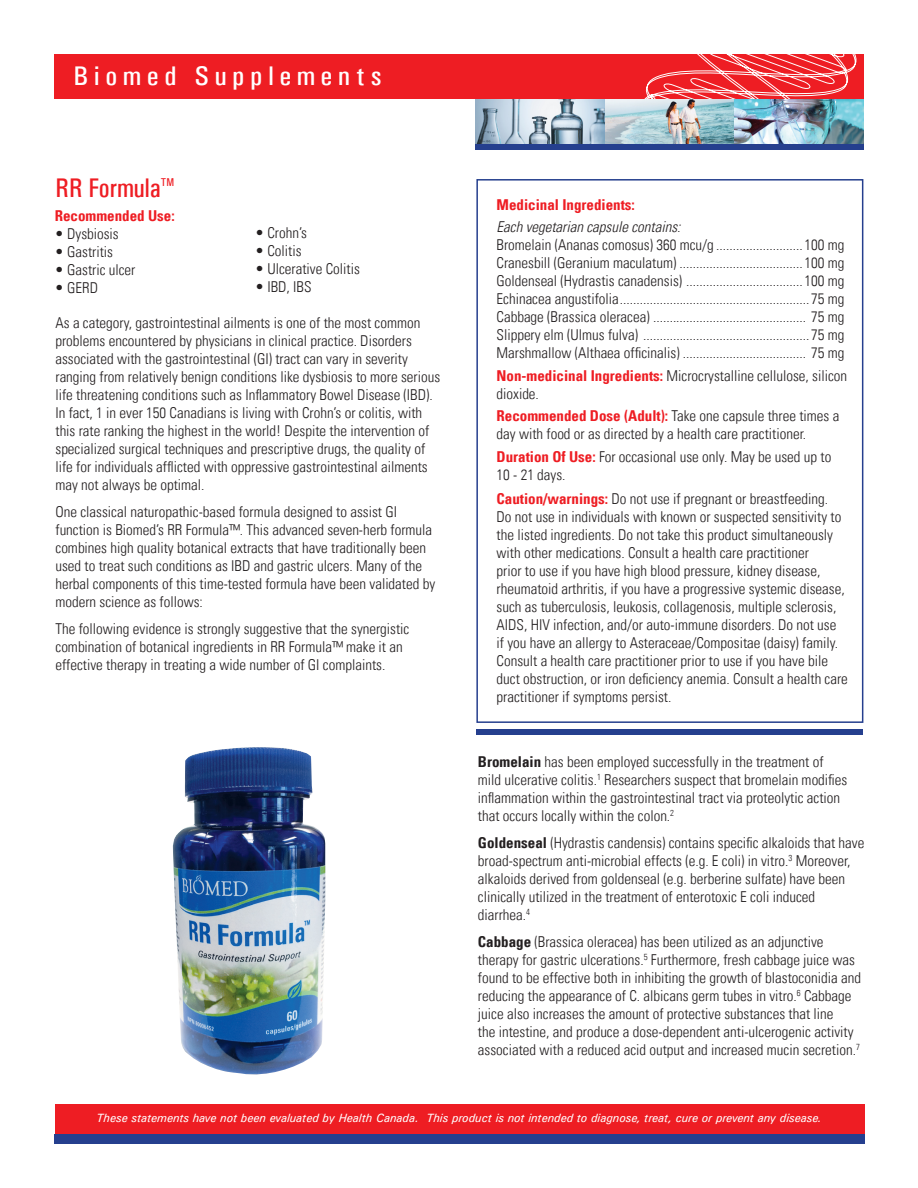
<style>
.page{position:relative;width:918px;height:1188px;background:#fff}
.page>*{position:absolute;margin:0;border:0;box-sizing:border-box;transform-origin:0 0}
.t1{font:27px "Univers Condensed";letter-spacing:.2em;color:#fff;scale:1.09 1}
.t2{font:27px "Univers Condensed";color:#ee1d23}
.t3{font:300 condensed 15px/18px "Univers LT";color:#231f20}
.t4{font:700 condensed 15px "Univers LT";color:#ee1d23}
.t5{font:italic 300 condensed 15px "Univers LT";color:#231f20}
.t6{font:italic 12px "Univers";color:#fff;scale:.94 1}
.t7{font:11.4px "Univers Condensed";color:#ee1d23}
.s1{font-weight:700;color:#ee1d23}
.s2{font-weight:700}
</style>
<div class="page">
<div style="left:54px;top:54px;width:810px;height:45px;background:#ee1d23"></div>
<svg style="left:644px;top:54px;width:220px;height:552px"></svg>
<div style="left:55px;top:1104px;width:810px;height:30px;background:#ee1d23"></div>
<div style="left:54px;top:1134px;width:811px;height:9px;background:#253f8e"></div>
<img style="left:476px;top:99px;width:388px;height:46px">
<img style="left:605px;top:99px;width:130px;height:46px">
<div style="left:476px;top:145px;width:388px;height:5px;background:#253f8e"></div>
<div style="left:476px;top:179px;width:387px;height:544px;border:2px solid #253f8e"></div>
<div style="left:476px;top:730px;width:387px;height:5px;background:#253f8e"></div>
<img style="left:173px;top:747px;width:153px;height:327px">
<p class="t1" style="left:74px;top:60px;width:284px">Biomed Supplements</p>
<p class="t2" style="left:56px;top:172px;width:107px">RR Formula</p>
<p class="t7" style="left:161px;top:175px;width:15px">TM</p>
<p class="t4" style="left:55px;top:207px;width:121px">Recommended Use:</p>
<p class="t3" style="left:55px;top:225px;width:66px">• Dysbiosis</p>
<p class="t3" style="left:55px;top:243px;width:60px">• Gastritis</p>
<p class="t3" style="left:55px;top:261px;width:82px">• Gastric ulcer</p>
<p class="t3" style="left:55px;top:279px;width:45px">• GERD</p>
<p class="t3" style="left:255px;top:223px;width:53px">• Crohn’s</p>
<p class="t3" style="left:255px;top:241px;width:48px">• Colitis</p>
<p class="t3" style="left:255px;top:259px;width:106px">• Ulcerative Colitis</p>
<p class="t3" style="left:255px;top:277px;width:58px">• IBD, IBS</p>
<p class="t3" style="left:56px;top:313px;width:386px">As a category, gastrointestinal ailments is one of the most common problems encountered by physicians in clinical practice. Disorders associated with the gastrointestinal (GI) tract can vary in severity ranging from relatively benign conditions like dysbiosis to more serious life threatening conditions such as Inflammatory Bowel Disease (IBD).<br>In fact, 1 in ever 150 Canadians is living with Crohn’s or colitis, with this rate ranking the highest in the world! Despite the intervention of specialized surgical techniques and prescriptive drugs, the quality of life for individuals afflicted with oppressive gastrointestinal ailments may not always be optimal.</p>
<p class="t3" style="left:56px;top:502px;width:381px">One classical naturopathic-based formula designed to assist GI function is Biomed’s RR Formula™. This advanced seven-herb formula combines high quality botanical extracts that have traditionally been used to treat such conditions as IBD and gastric ulcers. Many of the herbal components of this time-tested formula have been validated by modern science as follows:</p>
<p class="t3" style="left:56px;top:619px;width:355px">The following evidence is strongly suggestive that the synergistic combination of botanical ingredients in RR Formula™ make it an effective therapy in treating a wide number of GI complaints.</p>
<p class="t4" style="left:497px;top:195px;width:140px">Medicinal Ingredients:</p>
<p class="t5" style="left:497px;top:218px;width:186px">Each vegetarian capsule contains:</p>
<p class="t3" style="left:497px;top:236px;width:350px">Bromelain (Ananas comosus) 360 mcu/g .......................... 100 mg</p>
<p class="t3" style="left:497px;top:254px;width:350px">Cranesbill (Geranium maculatum) ..................................... 100 mg</p>
<p class="t3" style="left:497px;top:272px;width:350px">Goldenseal (Hydrastis canadensis) ................................... 100 mg</p>
<p class="t3" style="left:497px;top:290px;width:350px">Echinacea angustifolia......................................................... 75 mg</p>
<p class="t3" style="left:497px;top:308px;width:350px">Cabbage (Brassica oleracea) .............................................. 75 mg</p>
<p class="t3" style="left:497px;top:326px;width:350px">Slippery elm (Ulmus fulva) .................................................. 75 mg</p>
<p class="t3" style="left:497px;top:344px;width:350px">Marshmallow (Althaea officinalis) ..................................... 75 mg</p>
<p class="t3" style="left:497px;top:366px;width:352px"><span class="s1">Non-medicinal Ingredients:</span> Microcrystalline cellulose, silicon dioxide.</p>
<p class="t3" style="left:497px;top:407px;width:344px"><span class="s1">Recommended Dose (Adult):</span> Take one capsule three times a day with food or as directed by a health care practitioner.</p>
<p class="t3" style="left:497px;top:447px;width:336px"><span class="s1">Duration Of Use:</span> For occasional use only. May be used up to<br>10 - 21 days.</p>
<p class="t3" style="left:497px;top:489px;width:353px"><span class="s1">Caution/warnings:</span> Do not use if pregnant or breastfeeding.<br>Do not use in individuals with known or suspected sensitivity to the listed ingredients. Do not take this product simultaneously with other medications. Consult a health care practitioner<br>prior to use if you have high blood pressure, kidney disease, rheumatoid arthritis, if you have a progressive systemic disease, such as tuberculosis, leukosis, collagenosis, multiple sclerosis, AIDS, HIV infection, and/or auto-immune disorders. Do not use<br>if you have an allergy to Asteraceae/Compositae (daisy) family.<br>Consult a health care practitioner prior to use if you have bile duct obstruction, or iron deficiency anemia. Consult a health care practitioner if symptoms persist.</p>
<p class="t3" style="left:478px;top:753px;width:371px"><span class="s2">Bromelain</span> has been employed successfully in the treatment of mild ulcerative colitis.<sup>1</sup> Researchers suspect that bromelain modifies inflammation within the gastrointestinal tract via proteolytic action that occurs locally within the colon.<sup>2</sup></p>
<p class="t3" style="left:478px;top:834px;width:388px"><span class="s2">Goldenseal</span> (Hydrastis candensis) contains specific alkaloids that have broad-spectrum anti-microbial effects (e.g. E coli) in vitro.<sup>3</sup> Moreover, alkaloids derived from goldenseal (e.g. berberine sulfate) have been clinically utilized in the treatment of enterotoxic E coli induced diarrhea.<sup>4</sup></p>
<p class="t3" style="left:478px;top:933px;width:385px"><span class="s2">Cabbage</span> (Brassica oleracea) has been utilized as an adjunctive therapy for gastric ulcerations.<sup>5</sup> Furthermore, fresh cabbage juice was found to be effective both in inhibiting the growth of blastoconidia and reducing the appearance of C. albicans germ tubes in vitro.<sup>6</sup> Cabbage juice also increases the amount of protective substances that line<br>the intestine, and produce a dose-dependent anti-ulcerogenic activity associated with a reduced acid output and increased mucin secretion.<sup>7</sup></p>
<p class="t6" style="left:96px;top:1110px;width:773px">These statements have not been evaluated by Health Canada. This product is not intended to diagnose, treat, cure or prevent any disease.</p>
</div>
